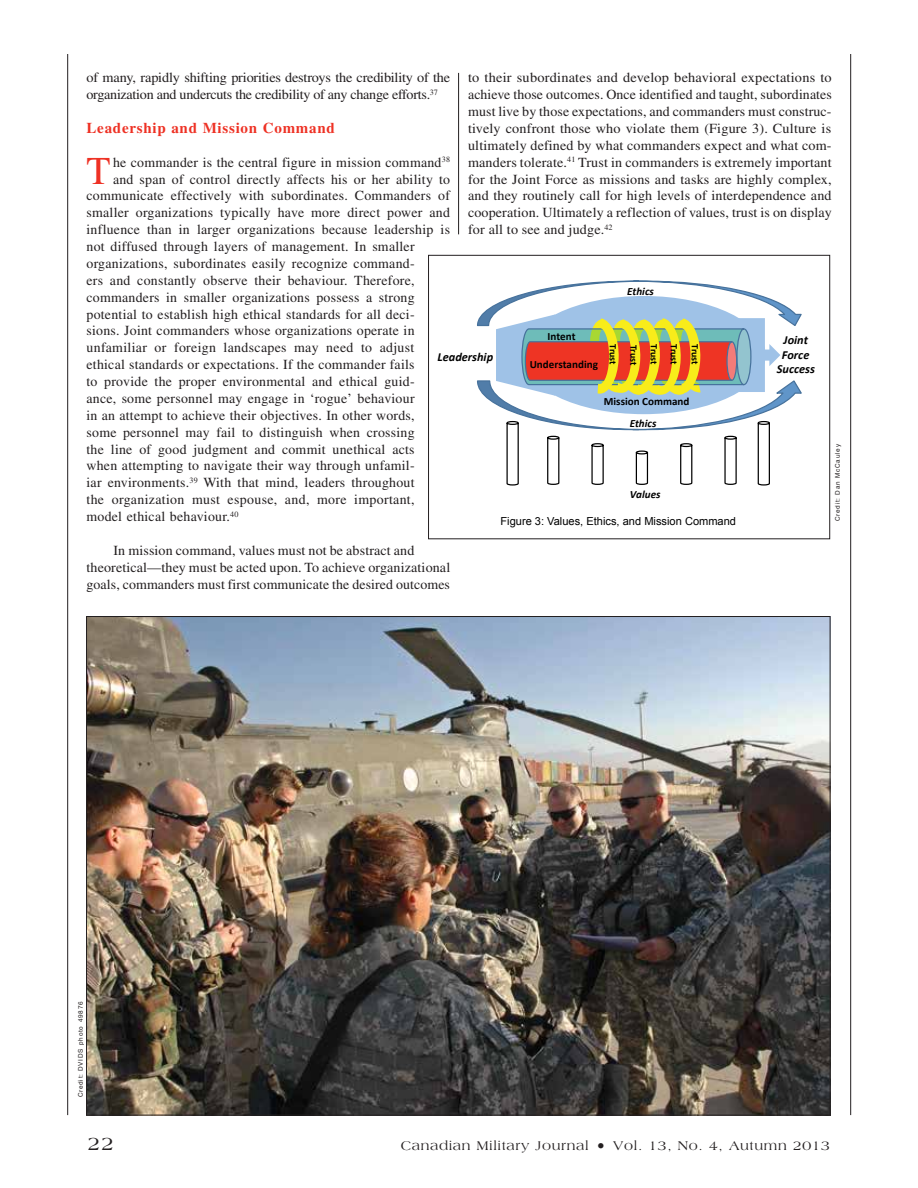
<style>
.page{position:relative;width:918px;height:1188px;background:#fff}
.page>*{position:absolute;margin:0;border:0;box-sizing:border-box;transform-origin:0 0}
.t1{font:39.3px "Times LT Std";color:#ee3124}
.t2{font:19.5px "Americana Std";color:#231f20}
.t3{font:700 15px "Times LT Std";letter-spacing:.05em;color:#ee3124}
.t4{font:13.8px/16.8px "Times LT Std";letter-spacing:.015em;color:#231f20}
.t5{font:13.8px/16.8px "Times LT Std";letter-spacing:-.02em;color:#231f20}
.t6{font:13.5px "Americana Std";letter-spacing:.05em;color:#231f20}
.t7{font:italic 700 12.3px/14.9px "Calibri";color:#000;text-align:center}
.t8{font:11.1px "Arial";color:#000}
.t9{font:700 11.1px "Calibri";color:#000}
.t10{font:italic 700 11.1px "Calibri";color:#000}
.t11{font:700 9.9px "Calibri";color:#000}
.t12{font:6.3px "Helvetica LT Std";letter-spacing:.125em;color:#231f20}
.s1{font-size:16.5px}
</style>
<div class="page">
<hr style="left:850px;top:54px;width:1px;height:1061px;background:#231f20">
<hr style="left:67px;top:54px;width:1px;height:1061px;background:#231f20">
<hr style="left:458px;top:73px;width:1px;height:161px;background:#231f20">
<svg style="left:477px;top:280px;width:325px;height:206px"></svg>
<div style="left:428px;top:255px;width:402px;height:284px;border:1px solid #231f20"></div>
<img style="left:88px;top:618px;width:740px;height:495px">
<p class="t5" style="left:87px;top:69px;width:365px">of many, rapidly shifting priorities destroys the credibility of the organization and undercuts the credibility of any change efforts.<sup>37</sup></p>
<p class="t3" style="left:87px;top:119px;width:250px">Leadership and Mission Command</p>
<h1 class="t1" style="left:87px;top:148px;width:26px">T</h1>
<p class="t4" style="left:113px;top:154px;width:339px">he commander is the central figure in mission command<sup>38</sup></p>
<p class="t4" style="left:468px;top:69px;width:365px;text-align:justify">to their subordinates and develop behavioral expectations to achieve those outcomes. Once identified and taught, subordinates must live by those expectations, and commanders must construc&shy;tively confront those who violate them (Figure 3). Culture is ultimately defined by what commanders expect and what com&shy;manders tolerate.<sup>41</sup> Trust in commanders is extremely important for the Joint Force as missions and tasks are highly complex, and they routinely call for high levels of interdependence and cooperation. Ultimately a reflection of values, trust is on display for all to see and judge.<sup>42</sup></p>
<p class="t4" style="left:113px;top:171px;width:339px">and span of control directly affects his or her ability to</p>
<p class="t4" style="left:87px;top:187px;width:365px">communicate effectively with subordinates. Commanders of</p>
<p class="t4" style="left:87px;top:204px;width:365px">smaller organizations typically have more direct power and</p>
<p class="t4" style="left:87px;top:221px;width:365px">influence than in larger organizations because leadership is</p>
<p class="t4" style="left:87px;top:238px;width:330px">not diffused through layers of management. In smaller</p>
<p class="t4" style="left:87px;top:255px;width:330px">organizations, subordinates easily recognize command-</p>
<p class="t4" style="left:87px;top:272px;width:330px">ers and constantly observe their behaviour. Therefore,</p>
<p class="t4" style="left:87px;top:289px;width:330px">commanders in smaller organizations possess a strong</p>
<p class="t4" style="left:87px;top:306px;width:330px">potential to establish high ethical standards for all deci-</p>
<p class="t4" style="left:87px;top:322px;width:330px">sions. Joint commanders whose organizations operate in</p>
<p class="t4" style="left:87px;top:339px;width:329px">unfamiliar or foreign landscapes may need to adjust</p>
<p class="t4" style="left:87px;top:356px;width:330px">ethical standards or expectations. If the commander fails</p>
<p class="t4" style="left:87px;top:373px;width:330px">to provide the proper environmental and ethical guid-</p>
<p class="t4" style="left:87px;top:390px;width:330px">ance, some personnel may engage in ‘rogue’ behaviour</p>
<p class="t4" style="left:87px;top:407px;width:330px">in an attempt to achieve their objectives. In other words,</p>
<p class="t4" style="left:87px;top:424px;width:330px">some personnel may fail to distinguish when crossing</p>
<p class="t4" style="left:87px;top:440px;width:330px">the line of good judgment and commit unethical acts</p>
<p class="t4" style="left:87px;top:457px;width:330px">when attempting to navigate their way through unfamil-</p>
<p class="t4" style="left:87px;top:474px;width:330px">iar environments.<sup>39</sup> With that mind, leaders throughout</p>
<p class="t4" style="left:87px;top:491px;width:330px">the organization must espouse, and, more important,</p>
<p class="t4" style="left:87px;top:508px;width:153px">model ethical behaviour.<sup>40</sup></p>
<p class="t4" style="left:87px;top:542px;width:365px;text-indent:27px">In mission command, values must not be abstract and theoretical—they must be acted upon. To achieve organizational goals, commanders must first communicate the desired outcomes</p>
<p class="t10" style="left:627px;top:284px;width:28px">Ethics</p>
<p class="t9" style="left:547px;top:330px;width:30px">Intent</p>
<p class="t9" style="left:530px;top:357px;width:70px">Understanding</p>
<p class="t7" style="left:777px;top:332px;width:40px">Joint<br>Force<br>Success</p>
<p class="t11" style="left:620px;top:344px;width:23px;rotate:90deg">Trust</p>
<p class="t11" style="left:640px;top:345px;width:23px;rotate:90deg">Trust</p>
<p class="t11" style="left:660px;top:344px;width:23px;rotate:90deg">Trust</p>
<p class="t11" style="left:680px;top:344px;width:23px;rotate:90deg">Trust</p>
<p class="t11" style="left:701px;top:344px;width:23px;rotate:90deg">Trust</p>
<p class="t7" style="left:438px;top:350px;width:57px">Leadership</p>
<p class="t9" style="left:604px;top:395px;width:87px">Mission Command</p>
<p class="t10" style="left:630px;top:417px;width:28px">Ethics</p>
<p class="t12" style="left:834px;top:521px;width:78px;rotate:-90deg">Credit: Dan McCauley</p>
<p class="t10" style="left:630px;top:487px;width:32px">Values</p>
<p class="t8" style="left:500px;top:514px;width:237px">Figure 3: Values, Ethics, and Mission Command</p>
<p class="t12" style="left:77px;top:1097px;width:97px;rotate:-90deg">Credit: DVIDS photo 49876</p>
<h2 class="t2" style="left:88px;top:1132px;width:28px">22</h2>
<p class="t6" style="left:401px;top:1138px;width:431px">Canadian Military Journal <span class="s1">•</span> Vol. 13, No. 4, Autumn 2013</p>
</div>
